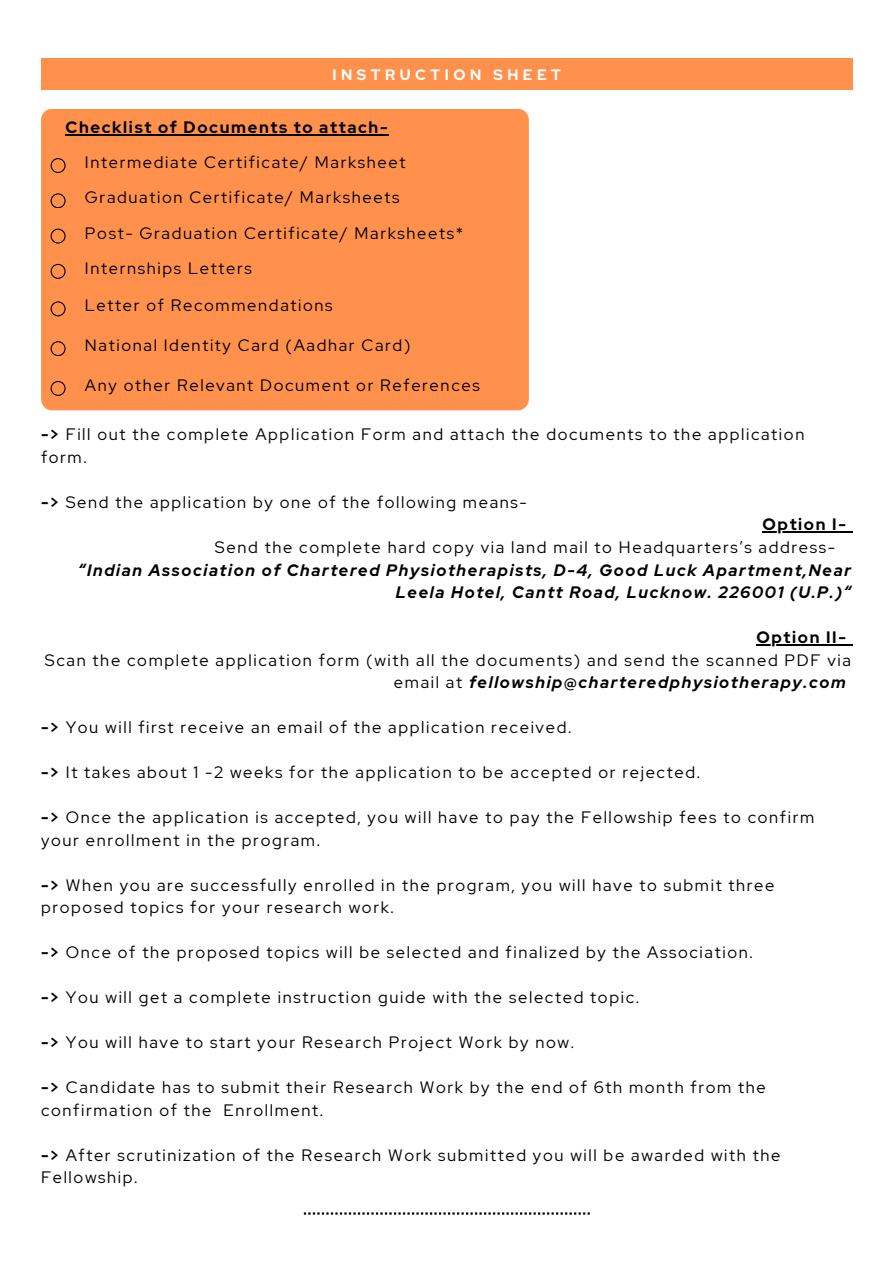
<style>
.page{position:relative;width:894px;height:1264px;background:#fff}
.page>*{position:absolute;margin:0;border:0;box-sizing:border-box;transform-origin:0 0}
.t1{font:16.5px/22.5px "Red Hat Display";letter-spacing:.1em;color:#000}
.t2{font:italic 700 16.5px/22.5px "Red Hat Display";letter-spacing:.1em;color:#000;text-align:right}
.t3{font:700 16.5px "Red Hat Display";letter-spacing:.1em;color:#000}
.t4{font:700 15px "Red Hat Display";letter-spacing:.3em;color:#fff}
.s1{font-weight:700}
.s2{font-weight:700;font-style:italic}
</style>
<div class="page">
<div style="left:41px;top:58px;width:811px;height:31px;background:#ff914d"></div>
<div style="left:41px;top:109px;width:487px;height:301px;background:#ff914d;border-radius:11px"></div>
<svg style="left:51px;top:158px;width:14px;height:15px"></svg>
<svg style="left:51px;top:193px;width:14px;height:15px"></svg>
<svg style="left:51px;top:228px;width:14px;height:15px"></svg>
<svg style="left:51px;top:264px;width:14px;height:14px"></svg>
<svg style="left:51px;top:301px;width:14px;height:15px"></svg>
<svg style="left:51px;top:341px;width:14px;height:15px"></svg>
<svg style="left:51px;top:381px;width:14px;height:14px"></svg>
<hr style="left:762px;top:531px;width:85px;height:1px;background:#000">
<hr style="left:756px;top:644px;width:91px;height:1px;background:#000">
<hr style="left:66px;top:134px;width:323px;height:1px;background:#000">
<svg style="left:304px;top:1212px;width:285px;height:2px"></svg>
<h1 class="t4" style="left:332px;top:64px;width:230px">INSTRUCTION SHEET</h1>
<p class="t3" style="left:66px;top:116px;width:323px">Checklist of Documents to attach-</p>
<p class="t1" style="left:85px;top:151px;width:322px">Intermediate Certificate/ Marksheet</p>
<p class="t1" style="left:85px;top:186px;width:316px">Graduation Certificate/ Marksheets</p>
<p class="t1" style="left:85px;top:221px;width:379px">Post- Graduation Certificate/ Marksheets*</p>
<p class="t1" style="left:85px;top:257px;width:168px">Internships Letters</p>
<p class="t1" style="left:85px;top:294px;width:249px">Letter of Recommendations</p>
<p class="t1" style="left:85px;top:334px;width:327px">National Identity Card (Aadhar Card)</p>
<p class="t1" style="left:85px;top:374px;width:396px">Any other Relevant Document or References</p>
<h2 class="t1" style="left:41px;top:423px;width:764px"><span class="s1">-&gt;</span> Fill out the complete Application Form and attach the documents to the application form.</h2>
<p class="t1" style="left:41px;top:491px;width:487px"><span class="s1">-&gt;</span> Send the application by one of the following means-</p>
<p class="t3" style="left:762px;top:513px;width:85px">Option I-</p>
<p class="t1" style="left:215px;top:536px;width:621px">Send the complete hard copy via land mail to Headquarters’s address-</p>
<p class="t2" style="left:78px;top:558px;width:774px">“Indian Association of Chartered Physiotherapists, D-4, Good Luck Apartment,Near<br>Leela Hotel, Cantt Road, Lucknow. 226001 (U.P.)“</p>
<p class="t3" style="left:756px;top:626px;width:91px">Option II-</p>
<p class="t1" style="left:394px;top:648px;width:458px;text-indent:-349px">Scan the complete application form (with all the documents) and send the scanned PDF via email at <span class="s2">fellowship@charteredphysiotherapy.com</span></p>
<p class="t1" style="left:41px;top:716px;width:531px"><span class="s1">-&gt;</span> You will first receive an email of the application received.</p>
<p class="t1" style="left:41px;top:761px;width:660px"><span class="s1">-&gt;</span> It takes about 1 -2 weeks for the application to be accepted or rejected.</p>
<p class="t1" style="left:41px;top:806px;width:774px"><span class="s1">-&gt;</span> Once the application is accepted, you will have to pay the Fellowship fees to confirm your enrollment in the program.</p>
<p class="t1" style="left:41px;top:873px;width:734px"><span class="s1">-&gt;</span> When you are successfully enrolled in the program, you will have to submit three proposed topics for your research work.</p>
<p class="t1" style="left:41px;top:941px;width:713px"><span class="s1">-&gt;</span> Once of the proposed topics will be selected and finalized by the Association.</p>
<p class="t1" style="left:41px;top:986px;width:599px"><span class="s1">-&gt;</span> You will get a complete instruction guide with the selected topic.</p>
<p class="t1" style="left:41px;top:1031px;width:534px"><span class="s1">-&gt;</span> You will have to start your Research Project Work by now.</p>
<p class="t1" style="left:41px;top:1076px;width:726px"><span class="s1">-&gt;</span> Candidate has to submit their Research Work by the end of 6th month from the confirmation of the Enrollment.</p>
<p class="t1" style="left:41px;top:1143px;width:740px"><span class="s1">-&gt;</span> After scrutinization of the Research Work submitted you will be awarded with the<br>Fellowship.</p>
</div>
